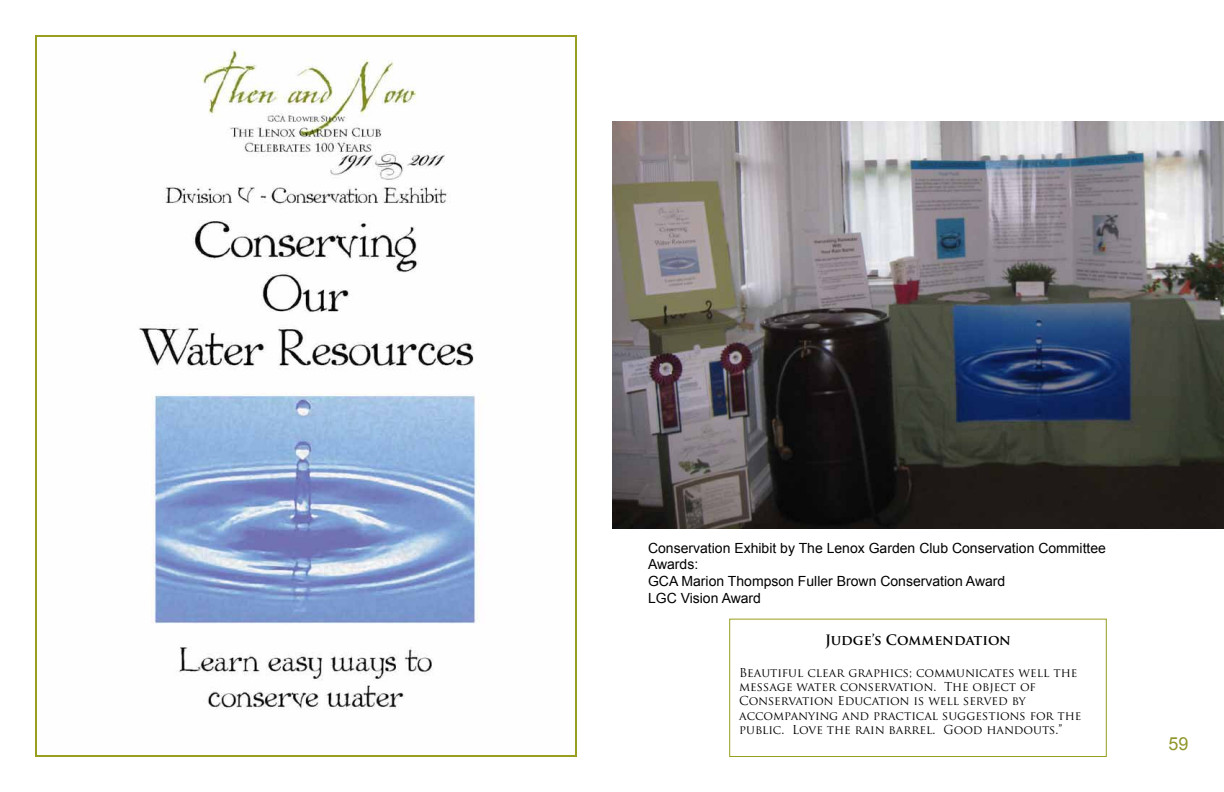
<style>
.page{position:relative;width:1224px;height:792px;background:#fff}
.page>*{position:absolute;margin:0;border:0;box-sizing:border-box;transform-origin:0 0}
.t1{font:18px "Arial";color:#90962a}
.t2{font:14px/16.8px "Arial";color:#000}
.t3{font:700 14px "Trajan Pro";color:#000}
.t4{font:12px/14.4px "Trajan Pro";color:#000}
</style>
<div class="page">
<img style="left:139px;top:48px;width:340px;height:662px">
<img style="left:612px;top:121px;width:612px;height:407px">
<div style="left:729px;top:619px;width:378px;height:138px;border:1px solid #989f1e"></div>
<p class="t2" style="left:648px;top:539px;width:460px">Conservation Exhibit by The Lenox Garden Club Conservation Committee Awards:<br>GCA Marion Thompson Fuller Brown Conservation Award<br>LGC Vision Award</p>
<p class="t3" style="left:825px;top:632px;width:187px">JUDGE’S COMMENDATION</p>
<p class="t4" style="left:739px;top:665px;width:344px">Beautiful clear graphics; communicates well the message water conservation. The object of Conservation Education is well served by accompanying and practical suggestions for the public. Love the rain barrel. Good handouts.”</p>
<h1 class="t1" style="left:1169px;top:732px;width:22px">59</h1>
</div>
